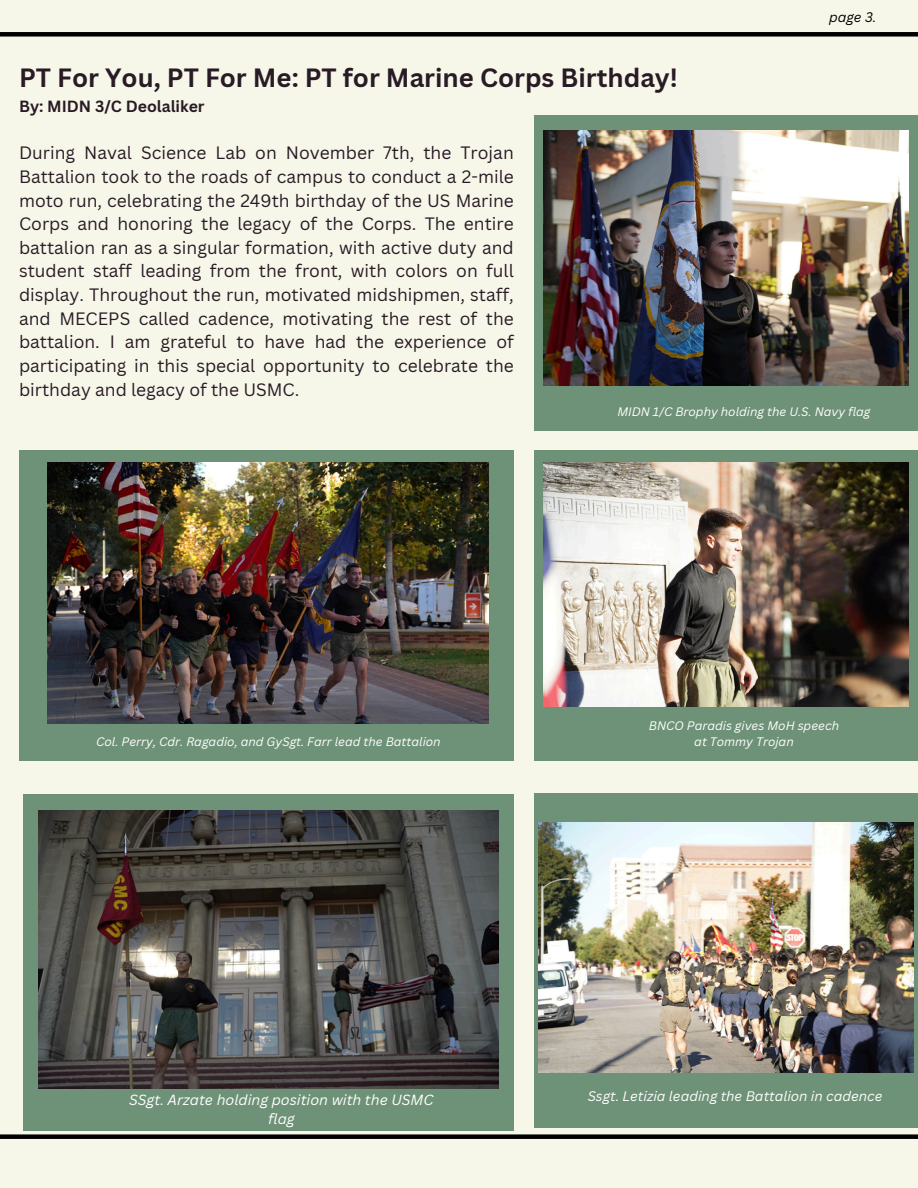
<style>
.page{position:relative;width:918px;height:1188px;background:#f6f6e9}
.page>*{position:absolute;margin:0;border:0;box-sizing:border-box;transform-origin:0 0}
.t1{font:700 25.8px "Canva Sans";color:#291b25}
.t2{font:17.4px/23.7px "Canva Sans";color:#291b25;text-align:justify}
.t3{font:700 15.75px "Canva Sans";color:#291b25}
.t4{font:italic 14.25px/19px "Canva Sans";color:#fff;text-align:center}
.t5{font:italic 13.5px "Canva Sans";color:#fff}
.t6{font:italic 13.5px "Canva Sans";color:#000}
.t7{font:italic 12px/16px "Canva Sans";color:#fff;text-align:center}
</style>
<div class="page">
<div style="left:0;top:32px;width:918px;height:5px;background:#000"></div>
<div style="left:0;top:1134px;width:918px;height:5px;background:#000"></div>
<div style="left:19px;top:450px;width:495px;height:311px;background:#6e9277"></div>
<div style="left:535px;top:116px;width:383px;height:315px;background:#6e9277"></div>
<div style="left:535px;top:450px;width:383px;height:311px;background:#6e9277"></div>
<div style="left:23px;top:794px;width:491px;height:337px;background:#6e9277"></div>
<div style="left:534px;top:794px;width:384px;height:334px;background:#6e9277"></div>
<img style="left:543px;top:130px;width:366px;height:256px">
<img style="left:543px;top:462px;width:366px;height:244px">
<img style="left:48px;top:462px;width:441px;height:261px">
<img style="left:39px;top:811px;width:460px;height:277px">
<img style="left:539px;top:823px;width:375px;height:250px">
<p class="t1" style="left:19px;top:59px;width:660px">PT For You, PT For Me: PT for Marine Corps Birthday!</p>
<p class="t3" style="left:19px;top:95px;width:187px">By: MIDN 3/C Deolaliker</p>
<p class="t2" style="left:19px;top:141px;width:496px">During Naval Science Lab on November 7th, the Trojan Battalion took to the roads of campus to conduct a 2-mile moto run, celebrating the 249th birthday of the US Marine Corps and honoring the legacy of the Corps. The entire battalion ran as a singular formation, with active duty and student staff leading from the front, with colors on full display. Throughout the run, motivated midshipmen, staff, and MECEPS called cadence, motivating the rest of the battalion. I am grateful to have had the experience of participating in this special opportunity to celebrate the birthday and legacy of the USMC.</p>
<p class="t6" style="left:829px;top:8px;width:49px">page 3.</p>
<p class="t7" style="left:96px;top:733px;width:346px">Col. Perry, Cdr. Ragadio, and GySgt. Farr lead the Battalion</p>
<p class="t4" style="left:129px;top:1090px;width:306px">SSgt. Arzate holding position with the USMC flag</p>
<p class="t7" style="left:617px;top:403px;width:255px">MIDN 1/C Brophy holding the U.S. Navy flag</p>
<h3 class="t7" style="left:649px;top:717px;width:192px">BNCO Paradis gives MoH speech at Tommy Trojan</h3>
<h3 class="t5" style="left:588px;top:1086px;width:296px">Ssgt. Letizia leading the Battalion in cadence</h3>
</div>
